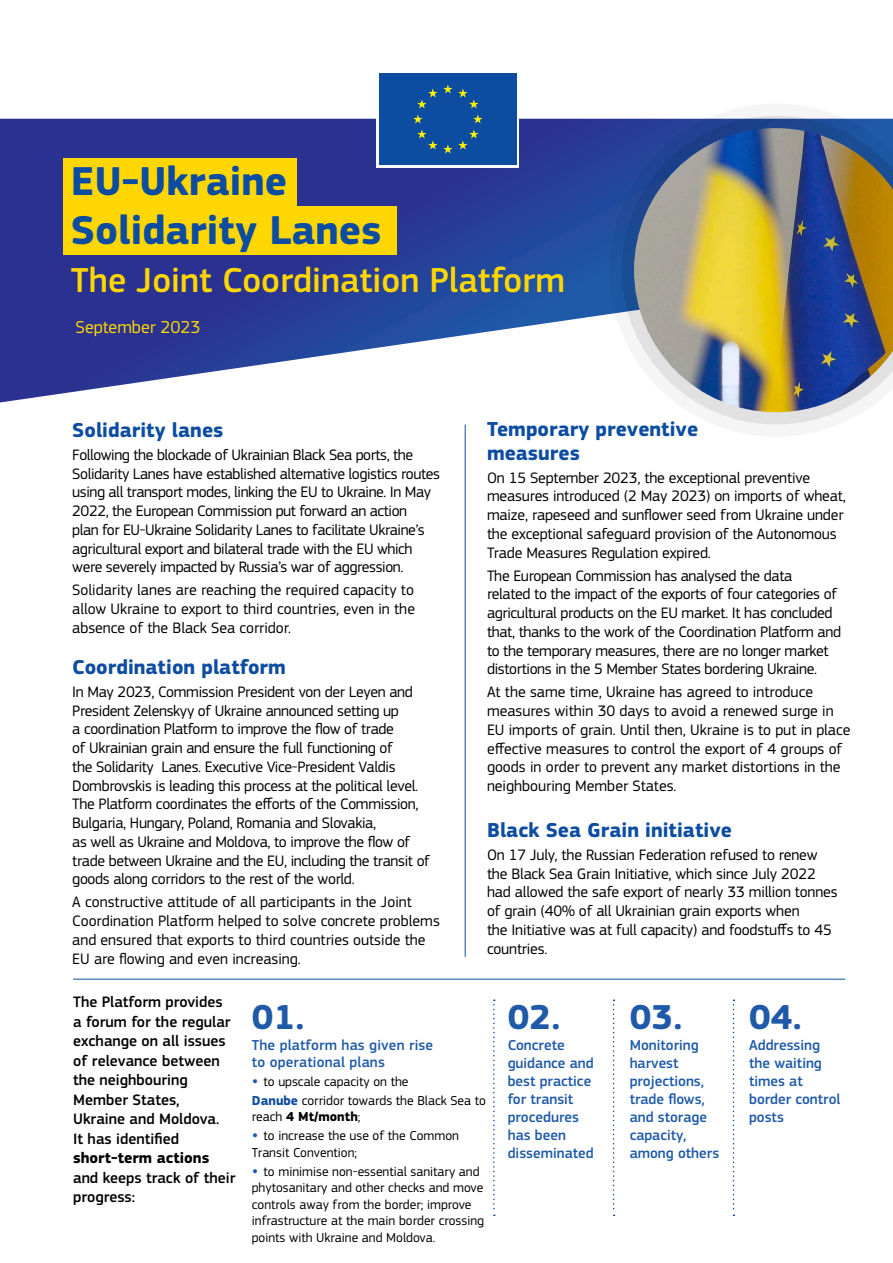
<style>
.page{position:relative;width:893px;height:1263px;background:#fff}
.page>*{position:absolute;margin:0;border:0;box-sizing:border-box;transform-origin:0 0}
.t1{font:700 41.85px/48.9px "EC Square Sans Pro";color:#0d4da1}
.t2{font:500 36px "EC Square Sans Pro";color:#ffd700}
._24{font:700 36px "EC Square Sans Pro";letter-spacing:.01em;color:#1f5aa9}
.subhead{font:700 21px/24px "EC Square Sans Pro";color:#0d4da1}
.t3{font:18px "EC Square Sans Pro";color:#fed702}
.body_10_5_-20{font:15.75px/18.8px "EC Square Sans Pro";letter-spacing:-.02em;color:#000}
.body_10_5{font:15.75px/18.8px "EC Square Sans Pro";color:#000}
.body_10_5_-10{font:15.75px/18.8px "EC Square Sans Pro";letter-spacing:-.01em;color:#000}
.body_text_13{font:500 15.75px/19.5px "EC Square Sans Pro";color:#000}
.Graph_-_title{font:500 15px/18px "EC Square Sans Pro";color:#1f5aa9}
.Graph_-_title-2{font:13.5px/16.5px "EC Square Sans Pro";color:#000}
.s1{font-weight:700}
.s2{font-weight:500;font-size:18px;color:#1f5aa9}
.s3{font-weight:700;color:#0d4da1}
</style>
<div class="page">
<svg style="left:0;top:119px;width:609px;height:283px"></svg>
<svg style="left:609px;top:115px;width:284px;height:310px"></svg>
<div style="left:376px;top:71px;width:143px;height:97px;background:#fff"></div>
<div style="left:379px;top:73px;width:138px;height:92px;background:#0d4da1"></div>
<svg style="left:413px;top:114px;width:10px;height:9px"></svg>
<svg style="left:417px;top:129px;width:62px;height:24px"></svg>
<svg style="left:473px;top:114px;width:10px;height:9px"></svg>
<svg style="left:417px;top:84px;width:62px;height:24px"></svg>
<div style="left:64px;top:158px;width:233px;height:49px;background:#fed702"></div>
<div style="left:64px;top:206px;width:333px;height:49px;background:#fed702"></div>
<img style="left:634px;top:128px;width:259px;height:284px">
<hr style="left:465px;top:424px;width:1px;height:533px;background:#0d4da1">
<svg style="left:493px;top:999px;width:2px;height:217px"></svg>
<svg style="left:613px;top:999px;width:2px;height:217px"></svg>
<svg style="left:733px;top:999px;width:1px;height:217px"></svg>
<hr style="left:73px;top:979px;width:772px;height:1px;background:#0d4da1">
<p class="t1" style="left:71px;top:159px;width:312px">EU-Ukraine<br>Solidarity Lanes</p>
<p class="t2" style="left:71px;top:259px;width:496px">The Joint Coordination Platform</p>
<p class="t3" style="left:76px;top:316px;width:127px">September 2023</p>
<p class="subhead" style="left:72px;top:419px;width:153px">Solidarity lanes</p>
<p class="body_10_5_-20" style="left:72px;top:445px;width:369px">Following the blockade of Ukrainian Black Sea ports, the Solidarity Lanes have established alternative logistics routes using all transport modes, linking the EU to Ukraine. In May 2022, the European Commission put forward an action<br>plan for EU-Ukraine Solidarity Lanes to facilitate Ukraine’s agricultural export and bilateral trade with the EU which were severely impacted by Russia’s war of aggression.</p>
<p class="body_10_5" style="left:72px;top:581px;width:344px;text-align:justify">Solidarity lanes are reaching the required capacity to allow Ukraine to export to third countries, even in the absence of the Black Sea corridor.</p>
<p class="subhead" style="left:72px;top:656px;width:215px">Coordination platform</p>
<p class="body_10_5_-20" style="left:72px;top:682px;width:359px">In May 2023, Commission President von der Leyen and President Zelenskyy of Ukraine announced setting up<br>a coordination Platform to improve the flow of trade<br>of Ukrainian grain and ensure the full functioning of<br>the Solidarity Lanes. Executive Vice-President Valdis Dombrovskis is leading this process at the political level.<br>The Platform coordinates the efforts of the Commission, Bulgaria, Hungary, Poland, Romania and Slovakia,<br>as well as Ukraine and Moldova, to improve the flow of trade between Ukraine and the EU, including the transit of goods along corridors to the rest of the world.</p>
<p class="body_10_5" style="left:72px;top:893px;width:369px">A constructive attitude of all participants in the Joint Coordination Platform helped to solve concrete problems and ensured that exports to third countries outside the EU are flowing and even increasing.</p>
<p class="subhead" style="left:487px;top:417px;width:213px">Temporary preventive measures</p>
<p class="body_10_5_-20" style="left:487px;top:468px;width:360px">On 15 September 2023, the exceptional preventive measures introduced (2 May 2023) on imports of wheat, maize, rapeseed and sunflower seed from Ukraine under the exceptional safeguard provision of the Autonomous Trade Measures Regulation expired.</p>
<p class="body_10_5_-20" style="left:487px;top:566px;width:355px">The European Commission has analysed the data<br>related to the impact of the exports of four categories of agricultural products on the EU market. It has concluded that, thanks to the work of the Coordination Platform and to the temporary measures, there are no longer market distortions in the 5 Member States bordering Ukraine.</p>
<p class="body_10_5" style="left:487px;top:683px;width:365px">At the same time, Ukraine has agreed to introduce measures within 30 days to avoid a renewed surge in EU imports of grain. Until then, Ukraine is to put in place effective measures to control the export of 4 groups of goods in order to prevent any market distortions in the neighbouring Member States.</p>
<p class="subhead" style="left:487px;top:818px;width:247px">Black Sea Grain initiative</p>
<p class="body_10_5_-10" style="left:487px;top:845px;width:352px">On 17 July, the Russian Federation refused to renew the Black Sea Grain Initiative, which since July 2022 had allowed the safe export of nearly 33 million tonnes of grain (40% of all Ukrainian grain exports when<br>the Initiative was at full capacity) and foodstuffs to 45 countries.</p>
<p class="body_text_13" style="left:73px;top:993px;width:164px">The Platform provides<br>a forum for the regular exchange on all issues of relevance between the neighbouring<br>Member States,<br>Ukraine and Moldova.<br>It has identified <span class="s1">short-term actions </span>and keeps track of their progress:</p>
<p class="_24" style="left:252px;top:995px;width:54px">01.</p>
<p class="Graph_-_title" style="left:252px;top:1036px;width:183px">The platform has given rise</p>
<p class="Graph_-_title" style="left:252px;top:1053px;width:135px">to operational plans</p>
<p class="Graph_-_title-2" style="left:252px;top:1073px;width:158px"><span class="s2">•</span> to upscale capacity on the</p>
<p class="Graph_-_title-2" style="left:252px;top:1092px;width:236px"><span class="s3">Danube</span> corridor towards the Black Sea to reach <span class="s1">4 Mt/month</span>;</p>
<p class="Graph_-_title-2" style="left:252px;top:1128px;width:209px"><span class="s2">•</span> to increase the use of the Common<br>Transit Convention;</p>
<p class="Graph_-_title-2" style="left:252px;top:1163px;width:234px"><span class="s2">•</span> to minimise non-essential sanitary and phytosanitary and other checks and move controls away from the border; improve infrastructure at the main border crossing points with Ukraine and Moldova.</p>
<p class="_24" style="left:508px;top:995px;width:54px">02.</p>
<p class="Graph_-_title" style="left:508px;top:1036px;width:88px">Concrete guidance and best practice for transit procedures has been disseminated</p>
<p class="_24" style="left:630px;top:995px;width:54px">03.</p>
<p class="Graph_-_title" style="left:630px;top:1036px;width:91px">Monitoring harvest projections, trade flows, and storage capacity, among others</p>
<p class="_24" style="left:749px;top:995px;width:54px">04.</p>
<p class="Graph_-_title" style="left:749px;top:1036px;width:93px">Addressing the waiting times at border control posts</p>
</div>
